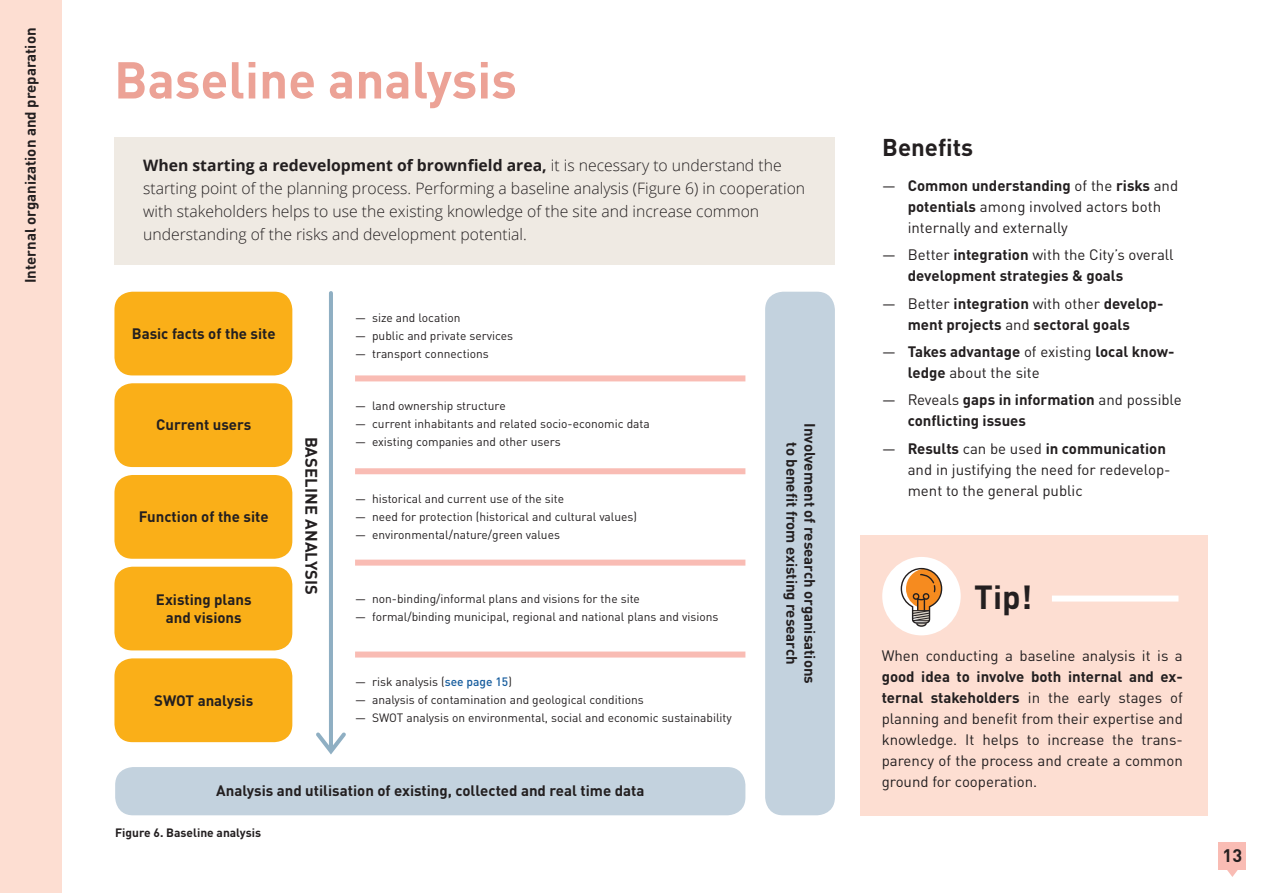
<style>
.page{position:relative;width:1263px;height:893px;background:#fff}
.page>*{position:absolute;margin:0;border:0;box-sizing:border-box;transform-origin:0 0}
.t1{font:700 51px "DINOT";color:#eca296}
.t2{font:700 33px "DINOT";color:#231f20}
.t3{font:700 24px "DINOT";color:#231f20}
.t4{font:700 18px "DINOT";color:#231f20}
.t5{font:700 16.5px "DINOT";letter-spacing:.01em;color:#231f20}
.t6{font:300 15.75px/23px "Open Sans";color:#231f20}
.t7{font:700 15px/21px "DINOT";color:#231f20}
.t8{font:15px/21px "DINOT";color:#231f20}
.t9{font:12px "DINOT";color:#231f20}
.t10{font:700 12px "DINOT";color:#231f20}
.s1{font-weight:700}
.s2{font-weight:500;color:#175d9e}
.s3{font-weight:400}
</style>
<div class="page">
<div style="left:0;top:0;width:62px;height:893px;background:#fdded2"></div>
<svg style="left:1226px;top:869px;width:12px;height:8px"></svg>
<div style="left:1219px;top:842px;width:27px;height:27px;background:#f9bcb4"></div>
<div style="left:114px;top:137px;width:721px;height:128px;background:#efeae3"></div>
<div style="left:114px;top:292px;width:178px;height:83px;background:#faaf18;border-radius:18px"></div>
<div style="left:114px;top:383px;width:178px;height:84px;background:#faaf18;border-radius:18px"></div>
<div style="left:114px;top:475px;width:178px;height:84px;background:#faaf18;border-radius:18px"></div>
<div style="left:114px;top:658px;width:178px;height:84px;background:#faaf18;border-radius:18px"></div>
<div style="left:115px;top:767px;width:630px;height:48px;background:#c3d2de;border-radius:18px"></div>
<div style="left:765px;top:292px;width:70px;height:523px;background:#c3d2de;border-radius:18px"></div>
<div style="left:114px;top:567px;width:178px;height:83px;background:#faaf18;border-radius:18px"></div>
<div style="left:860px;top:535px;width:348px;height:280px;background:#fdded2"></div>
<div style="left:1052px;top:596px;width:126px;height:6px;background:#fff"></div>
<div style="left:355px;top:375px;width:390px;height:6px;background:#f9bcb4"></div>
<div style="left:355px;top:468px;width:390px;height:6px;background:#f9bcb4"></div>
<div style="left:355px;top:560px;width:390px;height:6px;background:#f9bcb4"></div>
<div style="left:355px;top:651px;width:390px;height:6px;background:#f9bcb4"></div>
<div style="left:882px;top:557px;width:79px;height:78px;background:#fff;border-radius:50%"></div>
<svg style="left:900px;top:567px;width:43px;height:60px"></svg>
<hr style="left:329px;top:293px;width:4px;height:456px;background:#8fafc3">
<svg style="left:316px;top:732px;width:30px;height:23px"></svg>
<p class="t7" style="left:19px;top:283px;width:257px;rotate:-90deg">Internal organization and preparation</p>
<h1 class="t1" style="left:114px;top:47px;width:404px">Baseline analysis</h1>
<p class="t6" style="left:143px;top:153px;width:663px"><span class="s1">When starting a redevelopment of brownfield area,</span> it is necessary to understand the starting point of the planning process. Performing a baseline analysis (Figure 6) in cooperation with stakeholders helps to use the existing knowledge of the site and increase common understanding of the risks and development potential.</p>
<p class="t7" style="left:132px;top:322px;width:145px">Basic facts of the site</p>
<p class="t7" style="left:156px;top:414px;width:97px">Current users</p>
<p class="t7" style="left:139px;top:506px;width:131px">Function of the site</p>
<p class="t7" style="left:156px;top:590px;width:97px;line-height:18px;text-align:center">Existing plans and visions</p>
<p class="t7" style="left:154px;top:690px;width:100px">SWOT analysis</p>
<h3 class="t5" style="left:322px;top:437px;width:160px;rotate:90deg">BASELINE ANALYSIS</h3>
<p class="t9" style="left:355px;top:310px;width:107px">— size and location</p>
<p class="t9" style="left:355px;top:328px;width:160px">— public and private services</p>
<p class="t9" style="left:355px;top:346px;width:135px">— transport connections</p>
<p class="t9" style="left:355px;top:398px;width:152px">— land ownership structure</p>
<p class="t9" style="left:355px;top:416px;width:296px">— current inhabitants and related socio-economic data</p>
<p class="t9" style="left:355px;top:434px;width:207px">— existing companies and other users</p>
<p class="t9" style="left:355px;top:491px;width:211px">— historical and current use of the site</p>
<p class="t9" style="left:355px;top:509px;width:284px">— need for protection (historical and cultural values)</p>
<p class="t9" style="left:355px;top:527px;width:206px">— environmental/nature/green values</p>
<p class="t9" style="left:355px;top:591px;width:286px">— non-binding/informal plans and visions for the site</p>
<p class="t9" style="left:355px;top:609px;width:365px">— formal/binding municipal, regional and national plans and visions</p>
<p class="t9" style="left:355px;top:674px;width:158px">— risk analysis (<span class="s2">see page 15</span>)</p>
<p class="t9" style="left:355px;top:692px;width:290px">— analysis of contamination and geological conditions</p>
<p class="t9" style="left:355px;top:710px;width:378px">— SWOT analysis on environmental, social and economic sustainability</p>
<p class="t7" style="left:216px;top:779px;width:430px">Analysis and utilisation of existing, collected and real time data</p>
<p class="t10" style="left:115px;top:825px;width:147px">Figure 6. Baseline analysis</p>
<p class="t7" style="left:819px;top:423px;width:262px;line-height:18px;text-align:center;rotate:90deg">Involvement of research organisations to benefit from existing research</p>
<h3 class="t3" style="left:882px;top:131px;width:93px">Benefits</h3>
<p class="t8" style="left:908px;top:175px;width:272px;text-indent:-26px">— <span class="s1">Common understanding</span> of the <span class="s1">risks</span> and <span class="s1">potentials</span> among involved actors both internally and externally</p>
<p class="t7" style="left:908px;top:244px;width:267px;text-indent:-26px"><span class="s3">— Better</span> integration <span class="s3">with the City’s overall </span>development strategies &amp; goals</p>
<p class="t7" style="left:882px;top:292px;width:283px;text-align:center"><span class="s3">— Better</span> integration <span class="s3">with other</span> develop&shy;ment projects <span class="s3">and</span> sectoral goals</p>
<p class="t7" style="left:908px;top:341px;width:266px;text-indent:-26px"><span class="s3">—</span> Takes advantage <span class="s3">of existing</span> local know&shy;ledge <span class="s3">about the site</span></p>
<p class="t7" style="left:908px;top:389px;width:276px;text-indent:-26px"><span class="s3">— Reveals</span> gaps in information <span class="s3">and possible </span>conflicting issues</p>
<p class="t8" style="left:908px;top:438px;width:264px;text-indent:-26px">— <span class="s1">Results</span> can be used <span class="s1">in communication </span>and in justifying the need for redevelop&shy;ment to the general public</p>
<h2 class="t2" style="left:974px;top:575px;width:59px">Tip!</h2>
<p class="t8" style="left:882px;top:645px;width:303px">When conducting a baseline analysis it is a</p>
<p class="t8" style="left:882px;top:666px;width:303px;text-align:justify"><span class="s1">good idea to involve both internal and ex&shy;ternal stakeholders</span> in the early stages of planning and benefit from their expertise and knowledge. It helps to increase the trans&shy;parency of the process and create a common ground for cooperation.</p>
<h3 class="t4" style="left:1222px;top:844px;width:21px">13</h3>
</div>
